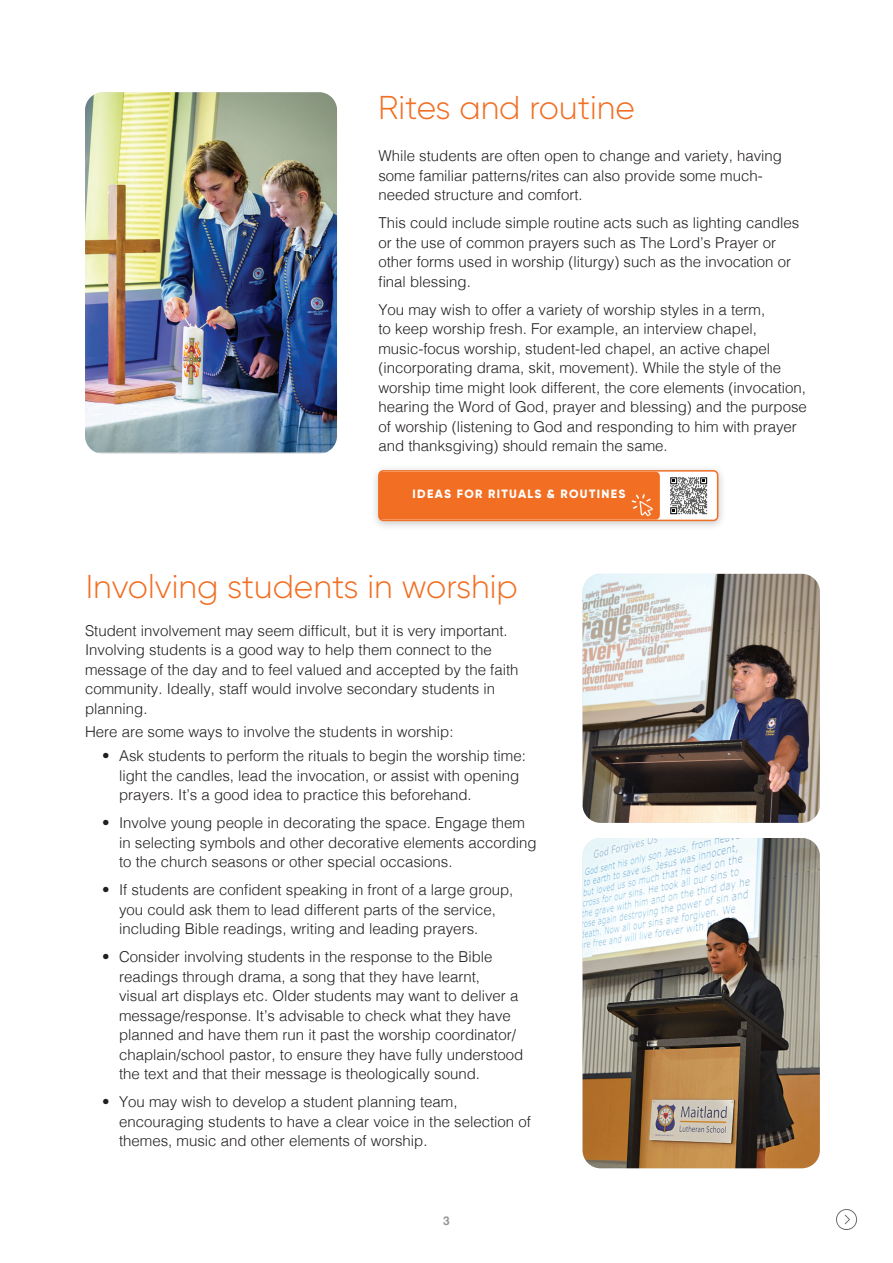
<style>
.page{position:relative;width:893px;height:1263px;background:#fff}
.page>*{position:absolute;margin:0;border:0;box-sizing:border-box;transform-origin:0 0}
.t1{font:300 33px "Gilroy";color:#f16e22}
.t2{font:300 15px/19.5px "Helvetica";color:#231f20}
.t3{font:800 12px "Gilroy";letter-spacing:.11em;color:#fff}
.t4{font:700 12px "Helvetica";color:#939598}
</style>
<div class="page">
<svg style="left:836px;top:1209px;width:21px;height:21px"></svg>
<img style="left:85px;top:92px;width:252px;height:360px">
<img style="left:583px;top:574px;width:237px;height:249px">
<img style="left:583px;top:838px;width:237px;height:330px">
<div style="left:370px;top:464px;width:356px;height:67px;background:#231f20;opacity:.25"></div>
<div style="left:379px;top:471px;width:339px;height:49px;background:#fff;border-radius:4px"></div>
<div style="left:378px;top:470px;width:340px;height:51px;border:2px solid #f16e22;border-radius:4px"></div>
<div style="left:378px;top:472px;width:282px;height:47px;background:#f16e22;border-radius:4px"></div>
<svg style="left:670px;top:477px;width:38px;height:38px"></svg>
<svg style="left:670px;top:477px;width:37px;height:37px"></svg>
<svg style="left:632px;top:494px;width:21px;height:22px"></svg>
<h1 class="t1" style="left:378px;top:87px;width:258px">Rites and routine</h1>
<p class="t2" style="left:378px;top:145px;width:405px">While students are often open to change and variety, having some familiar patterns/rites can also provide some much&shy;needed structure and comfort.</p>
<p class="t2" style="left:378px;top:212px;width:422px">This could include simple routine acts such as lighting candles or the use of common prayers such as The Lord’s Prayer or other forms used in worship (liturgy) such as the invocation or final blessing.</p>
<p class="t2" style="left:378px;top:298px;width:430px">You may wish to offer a variety of worship styles in a term,<br>to keep worship fresh. For example, an interview chapel, music-focus worship, student-led chapel, an active chapel (incorporating drama, skit, movement). While the style of the worship time might look different, the core elements (invocation, hearing the Word of God, prayer and blessing) and the purpose of worship (listening to God and responding to him with prayer and thanksgiving) should remain the same.</p>
<p class="t3" style="left:413px;top:487px;width:214px">IDEAS FOR RITUALS &amp; ROUTINES</p>
<h1 class="t1" style="left:86px;top:567px;width:434px">Involving students in worship</h1>
<p class="t2" style="left:85px;top:619px;width:435px">Student involvement may seem difficult, but it is very important.<br>Involving students is a good way to help them connect to the message of the day and to feel valued and accepted by the faith community. Ideally, staff would involve secondary students in planning.</p>
<p class="t2" style="left:85px;top:721px;width:370px">Here are some ways to involve the students in worship:</p>
<p class="t2" style="left:119px;top:745px;width:408px;text-indent:-17px">• Ask students to perform the rituals to begin the worship time: light the candles, lead the invocation, or assist with opening prayers. It’s a good idea to practice this beforehand.</p>
<p class="t2" style="left:119px;top:812px;width:419px;text-indent:-17px">• Involve young people in decorating the space. Engage them in selecting symbols and other decorative elements according to the church seasons or other special occasions.</p>
<p class="t2" style="left:119px;top:879px;width:396px;text-indent:-17px">• If students are confident speaking in front of a large group, you could ask them to lead different parts of the service, including Bible readings, writing and leading prayers.</p>
<p class="t2" style="left:119px;top:946px;width:406px;text-indent:-17px">• Consider involving students in the response to the Bible readings through drama, a song that they have learnt,<br>visual art displays etc. Older students may want to deliver a message/response. It’s advisable to check what they have planned and have them run it past the worship coordinator/ chaplain/school pastor, to ensure they have fully understood the text and that their message is theologically sound.</p>
<p class="t2" style="left:119px;top:1091px;width:413px;text-indent:-17px">• You may wish to develop a student planning team, encouraging students to have a clear voice in the selection of themes, music and other elements of worship.</p>
<p class="t4" style="left:443px;top:1213px;width:8px">3</p>
</div>
